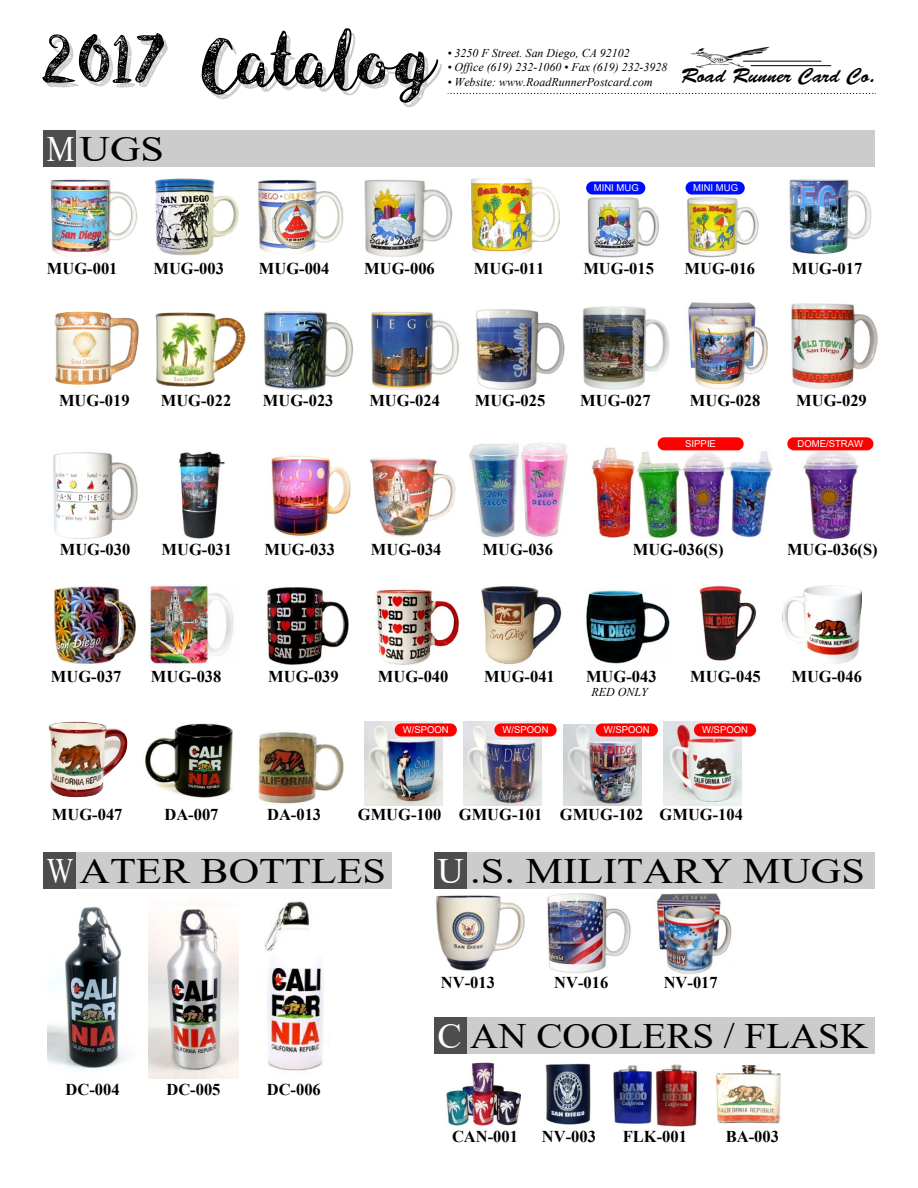
<style>
.page{position:relative;width:918px;height:1188px;background:#fff}
.page>*{position:absolute;margin:0;border:0;box-sizing:border-box;transform-origin:0 0}
.t1{font:35.7px "Times New Roman";color:#000;scale:1.18 1}
.t2{font:35.7px "Times New Roman";color:#000;scale:1.09 1}
.t3{font:20.25px "Brush Script Std";color:#000}
.t4{font:700 16.5px "Times New Roman";color:#000}
.t5{font:italic 12px "Times New Roman";color:#000}
.t6{font:italic 11.85px "Times New Roman";color:#000}
.t7{font:9.45px "Arial";color:#fff}
.s1{color:#fff}
</style>
<div class="page">
<img style="left:469px;top:442px;width:99px;height:96px">
<div style="left:75px;top:131px;width:800px;height:36px;background:#ccc"></div>
<div style="left:43px;top:131px;width:32px;height:36px;background:#4d4d4d"></div>
<div style="left:75px;top:852px;width:317px;height:37px;background:#ccc"></div>
<div style="left:43px;top:852px;width:32px;height:37px;background:#4d4d4d"></div>
<div style="left:466px;top:852px;width:409px;height:37px;background:#ccc"></div>
<div style="left:434px;top:852px;width:32px;height:37px;background:#4d4d4d"></div>
<div style="left:466px;top:1017px;width:409px;height:37px;background:#ccc"></div>
<div style="left:434px;top:1017px;width:32px;height:37px;background:#4d4d4d"></div>
<svg style="left:448px;top:93px;width:428px;height:1px"></svg>
<img style="left:691px;top:47px;width:79px;height:22px">
<hr style="left:743px;top:61px;width:78px;height:1px;background:#000">
<hr style="left:751px;top:65px;width:80px;height:1px;background:#000">
<svg style="left:42px;top:33px;width:126px;height:55px"></svg>
<svg style="left:202px;top:28px;width:240px;height:79px"></svg>
<img style="left:154px;top:178px;width:85px;height:77px">
<img style="left:471px;top:178px;width:89px;height:76px">
<img style="left:364px;top:179px;width:89px;height:78px">
<img style="left:50px;top:179px;width:88px;height:77px">
<img style="left:789px;top:179px;width:83px;height:75px">
<img style="left:54px;top:312px;width:85px;height:73px">
<img style="left:155px;top:312px;width:91px;height:75px">
<img style="left:263px;top:311px;width:90px;height:79px">
<img style="left:371px;top:311px;width:88px;height:79px">
<img style="left:476px;top:309px;width:89px;height:81px">
<img style="left:258px;top:180px;width:86px;height:73px">
<img style="left:582px;top:306px;width:88px;height:84px">
<img style="left:791px;top:303px;width:87px;height:86px">
<img style="left:53px;top:452px;width:85px;height:87px">
<img style="left:179px;top:451px;width:46px;height:88px">
<img style="left:688px;top:302px;width:80px;height:87px">
<img style="left:53px;top:586px;width:83px;height:78px">
<img style="left:149px;top:584px;width:85px;height:81px">
<img style="left:267px;top:587px;width:83px;height:78px">
<img style="left:376px;top:589px;width:83px;height:76px">
<img style="left:369px;top:458px;width:87px;height:78px">
<img style="left:586px;top:590px;width:84px;height:74px">
<img style="left:699px;top:586px;width:57px;height:75px">
<img style="left:481px;top:586px;width:81px;height:78px">
<img style="left:782px;top:585px;width:80px;height:78px">
<img style="left:271px;top:455px;width:80px;height:81px">
<img style="left:144px;top:723px;width:89px;height:75px">
<img style="left:258px;top:731px;width:86px;height:73px">
<img style="left:49px;top:722px;width:79px;height:76px">
<img style="left:364px;top:721px;width:78px;height:85px">
<img style="left:564px;top:724px;width:78px;height:81px">
<img style="left:663px;top:722px;width:78px;height:84px">
<img style="left:463px;top:721px;width:79px;height:85px">
<div style="left:586px;top:181px;width:59px;height:14px;background:#000cff;border-radius:7px"></div>
<div style="left:686px;top:181px;width:59px;height:14px;background:#000cff;border-radius:7px"></div>
<img style="left:591px;top:447px;width:44px;height:91px">
<img style="left:638px;top:440px;width:134px;height:98px">
<img style="left:801px;top:450px;width:63px;height:90px">
<img style="left:687px;top:196px;width:72px;height:61px">
<img style="left:587px;top:197px;width:73px;height:60px">
<img style="left:48px;top:906px;width:78px;height:164px">
<img style="left:148px;top:904px;width:90px;height:175px">
<img style="left:264px;top:901px;width:66px;height:170px">
<img style="left:436px;top:895px;width:89px;height:76px">
<img style="left:546px;top:893px;width:85px;height:80px">
<img style="left:656px;top:893px;width:76px;height:81px">
<div style="left:787px;top:437px;width:86px;height:13px;background:#f00;border-radius:7px"></div>
<div style="left:658px;top:437px;width:86px;height:13px;background:#f00;border-radius:7px"></div>
<div style="left:694px;top:723px;width:62px;height:13px;background:#f00;border-radius:7px"></div>
<div style="left:596px;top:723px;width:62px;height:13px;background:#f00;border-radius:7px"></div>
<div style="left:494px;top:723px;width:63px;height:13px;background:#f00;border-radius:7px"></div>
<div style="left:395px;top:723px;width:62px;height:13px;background:#f00;border-radius:7px"></div>
<img style="left:446px;top:1063px;width:74px;height:63px">
<img style="left:655px;top:1064px;width:42px;height:63px">
<img style="left:613px;top:1065px;width:40px;height:59px">
<img style="left:545px;top:1063px;width:46px;height:62px">
<img style="left:716px;top:1064px;width:65px;height:60px">
<h1 class="t1" style="left:47px;top:124px;width:101px"><span class="s1">M</span> UGS</h1>
<p class="t6" style="left:447px;top:45px;width:184px">• 3250 F Street. San Diego, CA 92102</p>
<p class="t6" style="left:447px;top:59px;width:222px">• Office (619) 232-1060 • Fax (619) 232-3928</p>
<p class="t6" style="left:447px;top:73px;width:207px">• Website: www.RoadRunnerPostcard.com</p>
<p class="t3" style="left:681px;top:64px;width:196px">Road Runner Card Co.</p>
<p class="t7" style="left:594px;top:182px;width:46px">MINI MUG</p>
<p class="t7" style="left:693px;top:182px;width:46px">MINI MUG</p>
<p class="t4" style="left:47px;top:257px;width:72px">MUG-001</p>
<p class="t4" style="left:153px;top:257px;width:72px">MUG-003</p>
<p class="t4" style="left:259px;top:257px;width:72px">MUG-004</p>
<p class="t4" style="left:364px;top:257px;width:72px">MUG-006</p>
<p class="t4" style="left:474px;top:257px;width:72px">MUG-011</p>
<p class="t4" style="left:583px;top:257px;width:72px">MUG-015</p>
<p class="t4" style="left:685px;top:257px;width:72px">MUG-016</p>
<p class="t4" style="left:792px;top:257px;width:72px">MUG-017</p>
<p class="t4" style="left:59px;top:389px;width:72px">MUG-019</p>
<p class="t4" style="left:161px;top:389px;width:72px">MUG-022</p>
<p class="t4" style="left:263px;top:388px;width:72px">MUG-023</p>
<p class="t4" style="left:369px;top:388px;width:72px">MUG-024</p>
<p class="t4" style="left:475px;top:388px;width:72px">MUG-025</p>
<p class="t4" style="left:580px;top:388px;width:72px">MUG-027</p>
<p class="t4" style="left:690px;top:388px;width:72px">MUG-028</p>
<p class="t4" style="left:796px;top:388px;width:72px">MUG-029</p>
<p class="t4" style="left:60px;top:537px;width:72px">MUG-030</p>
<p class="t4" style="left:162px;top:537px;width:72px">MUG-031</p>
<p class="t4" style="left:264px;top:537px;width:72px">MUG-033</p>
<p class="t4" style="left:371px;top:537px;width:72px">MUG-034</p>
<p class="t7" style="left:685px;top:437px;width:32px">SIPPIE</p>
<p class="t7" style="left:798px;top:437px;width:67px">DOME/STRAW</p>
<p class="t4" style="left:483px;top:537px;width:72px">MUG-036</p>
<p class="t4" style="left:633px;top:537px;width:92px">MUG-036(S)</p>
<p class="t4" style="left:787px;top:537px;width:92px">MUG-036(S)</p>
<p class="t4" style="left:51px;top:664px;width:72px">MUG-037</p>
<p class="t4" style="left:151px;top:664px;width:72px">MUG-038</p>
<p class="t4" style="left:268px;top:665px;width:72px">MUG-039</p>
<p class="t4" style="left:378px;top:665px;width:72px">MUG-040</p>
<p class="t4" style="left:484px;top:665px;width:72px">MUG-041</p>
<p class="t4" style="left:690px;top:665px;width:72px">MUG-045</p>
<p class="t4" style="left:791px;top:665px;width:72px">MUG-046</p>
<p class="t4" style="left:586px;top:665px;width:72px">MUG-043</p>
<p class="t5" style="left:591px;top:684px;width:58px">RED ONLY</p>
<p class="t7" style="left:403px;top:723px;width:48px">W/SPOON</p>
<p class="t7" style="left:503px;top:723px;width:48px">W/SPOON</p>
<p class="t7" style="left:604px;top:723px;width:48px">W/SPOON</p>
<p class="t7" style="left:702px;top:723px;width:48px">W/SPOON</p>
<p class="t4" style="left:52px;top:803px;width:72px">MUG-047</p>
<p class="t4" style="left:164px;top:803px;width:56px">DA-007</p>
<p class="t4" style="left:267px;top:803px;width:56px">DA-013</p>
<p class="t4" style="left:358px;top:803px;width:387px">GMUG-100 GMUG-101 GMUG-102 GMUG-104</p>
<h1 class="t1" style="left:47px;top:846px;width:289px"><span class="s1">W</span> ATER BOTTLES</h1>
<h1 class="t1" style="left:438px;top:846px;width:364px"><span class="s1">U</span> .S. MILITARY MUGS</h1>
<p class="t4" style="left:441px;top:970px;width:56px">NV-013</p>
<p class="t4" style="left:554px;top:970px;width:56px">NV-016</p>
<p class="t4" style="left:664px;top:970px;width:56px">NV-017</p>
<p class="t4" style="left:66px;top:1077px;width:56px">DC-004</p>
<p class="t4" style="left:166px;top:1077px;width:56px">DC-005</p>
<p class="t4" style="left:267px;top:1077px;width:56px">DC-006</p>
<h1 class="t2" style="left:438px;top:1011px;width:396px"><span class="s1">C</span> AN COOLERS / FLASK</h1>
<p class="t4" style="left:452px;top:1124px;width:67px">CAN-001</p>
<p class="t4" style="left:542px;top:1124px;width:56px">NV-003</p>
<p class="t4" style="left:623px;top:1124px;width:66px">FLK-001</p>
<p class="t4" style="left:726px;top:1124px;width:55px">BA-003</p>
</div>
